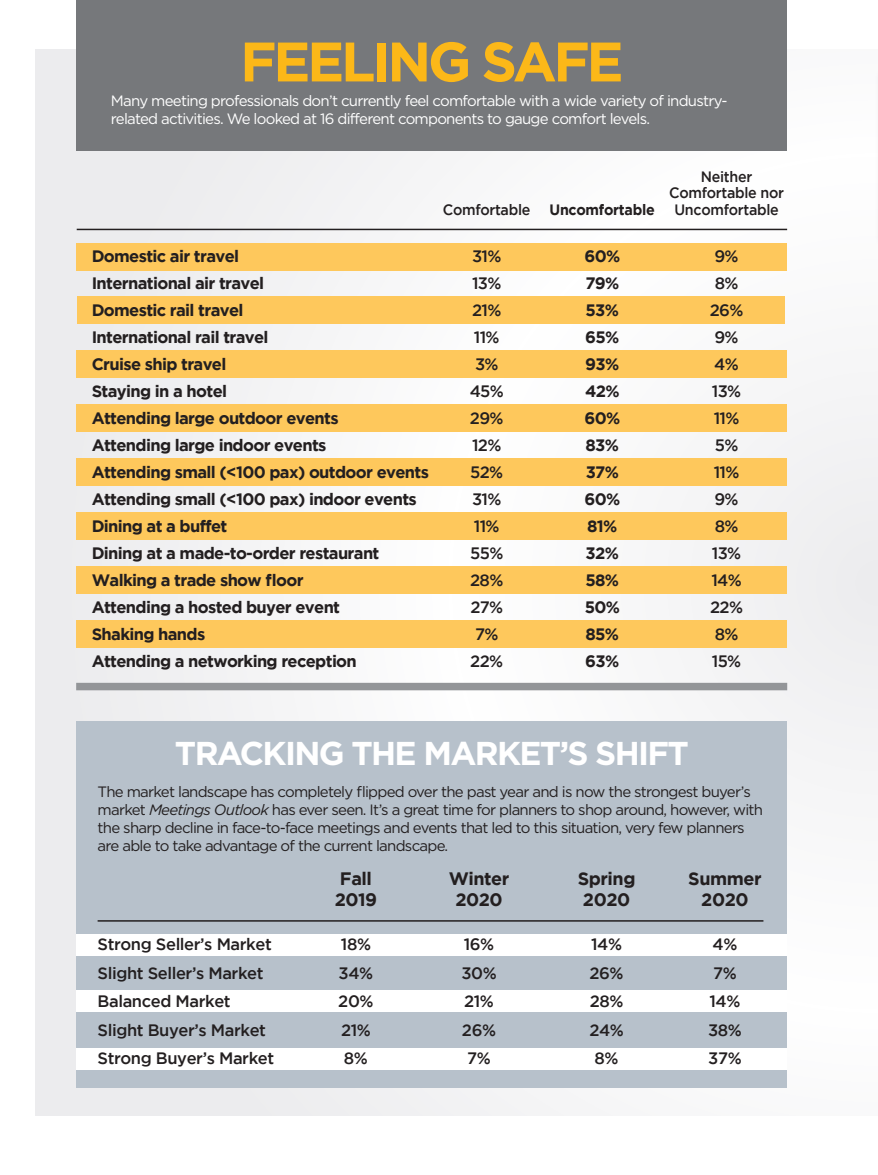
<style>
.page{position:relative;width:878px;height:1175px;background:#fff}
.page>*{position:absolute;margin:0;border:0;box-sizing:border-box;transform-origin:0 0}
.t1{font:700 55.5px "Gotham";letter-spacing:-.06em;color:#fcb818}
.t2{font:700 33px "Gotham";letter-spacing:-.05em;color:#fff}
.t3{font:700 18px "Gotham";letter-spacing:-.025em;color:#231f20}
.t4{font:700 16.5px "Gotham";letter-spacing:-.04em;color:#231f20}
.t5{font:500 16.5px "Gotham";letter-spacing:-.025em;color:#231f20}
.t6{font:15px/18px "Gotham";letter-spacing:-.05em;color:#231f20}
.t7{font:15px/18px "Gotham";letter-spacing:-.05em;color:#fff}
.t8{font:500 15px "Gotham";letter-spacing:-.02em;color:#231f20;scale:.95 1}
.t9{font:700 15px "Gotham";letter-spacing:-.02em;color:#231f20;scale:.95 1}
.s1{font-style:italic}
</style>
<div class="page">
<div style="left:35px;top:49px;width:843px;height:1066px;background:#f6f5f6"></div>
<div style="left:77px;top:721px;width:710px;height:366px;background:#b7c1cb"></div>
<div style="left:77px;top:243px;width:710px;height:27px;background:#fec85c"></div>
<div style="left:77px;top:351px;width:710px;height:27px;background:#fec85c"></div>
<div style="left:77px;top:405px;width:710px;height:27px;background:#fec85c"></div>
<div style="left:77px;top:459px;width:710px;height:27px;background:#fec85c"></div>
<div style="left:77px;top:513px;width:710px;height:27px;background:#fec85c"></div>
<div style="left:77px;top:567px;width:710px;height:27px;background:#fec85c"></div>
<div style="left:77px;top:621px;width:710px;height:27px;background:#fec85c"></div>
<div style="left:77px;top:297px;width:707px;height:27px;background:#fec85c"></div>
<div style="left:77px;top:0;width:710px;height:150px;background:#76787b"></div>
<hr style="left:874px;top:66px;width:4px;height:210px;background:#fbfbfb">
<div style="left:76px;top:683px;width:711px;height:7px;background:#939598"></div>
<hr style="left:77px;top:229px;width:710px;height:1px;background:#231f20">
<hr style="left:98px;top:920px;width:665px;height:1px;background:#231f20">
<div style="left:77px;top:934px;width:710px;height:22px;background:#fff"></div>
<div style="left:77px;top:990px;width:710px;height:22px;background:#fff"></div>
<div style="left:77px;top:1048px;width:710px;height:22px;background:#fff"></div>
<p class="t1" style="left:240px;top:25px;width:385px">FEELING SAFE</p>
<p class="t7" style="left:111px;top:91px;width:618px">Many meeting professionals don’t currently feel comfortable with a wide variety of industry&shy;related activities. We looked at 16 different components to gauge comfort levels.</p>
<p class="t8" style="left:700px;top:168px;width:56px">Neither</p>
<p class="t8" style="left:669px;top:185px;width:122px">Comfortable nor</p>
<p class="t8" style="left:443px;top:201px;width:94px">Comfortable</p>
<p class="t9" style="left:549px;top:201px;width:112px">Uncomfortable</p>
<p class="t8" style="left:674px;top:201px;width:111px">Uncomfortable</p>
<p class="t4" style="left:92px;top:247px;width:149px">Domestic air travel</p>
<p class="t5" style="left:472px;top:247px;width:31px">31%</p>
<p class="t4" style="left:584px;top:247px;width:37px">60%</p>
<p class="t5" style="left:714px;top:247px;width:26px">9%</p>
<p class="t4" style="left:92px;top:274px;width:174px">International air travel</p>
<p class="t5" style="left:472px;top:274px;width:31px">13%</p>
<p class="t4" style="left:585px;top:274px;width:36px">79%</p>
<p class="t5" style="left:714px;top:274px;width:25px">8%</p>
<p class="t4" style="left:92px;top:301px;width:153px">Domestic rail travel</p>
<p class="t5" style="left:472px;top:301px;width:31px">21%</p>
<p class="t4" style="left:585px;top:301px;width:35px">53%</p>
<p class="t5" style="left:709px;top:301px;width:35px">26%</p>
<p class="t4" style="left:92px;top:328px;width:178px">International rail travel</p>
<p class="t5" style="left:474px;top:328px;width:27px">11%</p>
<p class="t4" style="left:585px;top:328px;width:36px">65%</p>
<p class="t5" style="left:714px;top:328px;width:26px">9%</p>
<p class="t4" style="left:92px;top:355px;width:136px">Cruise ship travel</p>
<p class="t5" style="left:475px;top:355px;width:25px">3%</p>
<p class="t4" style="left:585px;top:355px;width:36px">93%</p>
<p class="t5" style="left:714px;top:355px;width:26px">4%</p>
<p class="t4" style="left:92px;top:382px;width:137px">Staying in a hotel</p>
<p class="t5" style="left:469px;top:382px;width:36px">45%</p>
<p class="t4" style="left:585px;top:382px;width:36px">42%</p>
<p class="t5" style="left:711px;top:382px;width:31px">13%</p>
<p class="t4" style="left:92px;top:409px;width:248px">Attending large outdoor events</p>
<p class="t5" style="left:470px;top:409px;width:35px">29%</p>
<p class="t4" style="left:584px;top:409px;width:37px">60%</p>
<p class="t5" style="left:713px;top:409px;width:27px">11%</p>
<p class="t4" style="left:92px;top:436px;width:236px">Attending large indoor events</p>
<p class="t5" style="left:472px;top:436px;width:31px">12%</p>
<p class="t4" style="left:585px;top:436px;width:35px">83%</p>
<p class="t5" style="left:714px;top:436px;width:25px">5%</p>
<p class="t4" style="left:92px;top:463px;width:339px">Attending small (&lt;100 pax) outdoor events</p>
<p class="t5" style="left:470px;top:463px;width:35px">52%</p>
<p class="t4" style="left:585px;top:463px;width:35px">37%</p>
<p class="t5" style="left:713px;top:463px;width:27px">11%</p>
<p class="t4" style="left:92px;top:490px;width:326px">Attending small (&lt;100 pax) indoor events</p>
<p class="t5" style="left:472px;top:490px;width:31px">31%</p>
<p class="t4" style="left:584px;top:490px;width:37px">60%</p>
<p class="t5" style="left:714px;top:490px;width:26px">9%</p>
<p class="t4" style="left:92px;top:517px;width:137px">Dining at a buffet</p>
<p class="t5" style="left:474px;top:517px;width:27px">11%</p>
<p class="t4" style="left:587px;top:517px;width:32px">81%</p>
<p class="t5" style="left:714px;top:517px;width:25px">8%</p>
<p class="t4" style="left:92px;top:544px;width:289px">Dining at a made-to-order restaurant</p>
<p class="t5" style="left:470px;top:544px;width:35px">55%</p>
<p class="t4" style="left:585px;top:544px;width:35px">32%</p>
<p class="t5" style="left:711px;top:544px;width:31px">13%</p>
<p class="t4" style="left:92px;top:571px;width:213px">Walking a trade show floor</p>
<p class="t5" style="left:470px;top:571px;width:35px">28%</p>
<p class="t4" style="left:585px;top:571px;width:35px">58%</p>
<p class="t5" style="left:711px;top:571px;width:32px">14%</p>
<p class="t4" style="left:92px;top:598px;width:250px">Attending a hosted buyer event</p>
<p class="t5" style="left:470px;top:598px;width:34px">27%</p>
<p class="t4" style="left:584px;top:598px;width:37px">50%</p>
<p class="t5" style="left:710px;top:598px;width:34px">22%</p>
<p class="t4" style="left:92px;top:625px;width:115px">Shaking hands</p>
<p class="t5" style="left:475px;top:625px;width:25px">7%</p>
<p class="t4" style="left:585px;top:625px;width:35px">85%</p>
<p class="t5" style="left:714px;top:625px;width:25px">8%</p>
<p class="t4" style="left:92px;top:652px;width:267px">Attending a networking reception</p>
<p class="t5" style="left:470px;top:652px;width:34px">22%</p>
<p class="t4" style="left:585px;top:652px;width:36px">63%</p>
<p class="t5" style="left:711px;top:652px;width:31px">15%</p>
<p class="t2" style="left:175px;top:731px;width:515px">TRACKING THE MARKET’S SHIFT</p>
<p class="t6" style="left:98px;top:782px;width:667px">The market landscape has completely flipped over the past year and is now the strongest buyer’s market <span class="s1">Meetings Outlook</span> has ever seen. It’s a great time for planners to shop around, however, with the sharp decline in face-to-face meetings and events that led to this situation, very few planners are able to take advantage of the current landscape.</p>
<p class="t3" style="left:340px;top:868px;width:33px">Fall</p>
<p class="t3" style="left:448px;top:868px;width:62px">Winter</p>
<p class="t3" style="left:577px;top:868px;width:59px">Spring</p>
<p class="t3" style="left:688px;top:868px;width:75px">Summer</p>
<p class="t3" style="left:335px;top:889px;width:44px">2019</p>
<p class="t3" style="left:455px;top:889px;width:49px">2020</p>
<p class="t3" style="left:583px;top:889px;width:49px">2020</p>
<p class="t3" style="left:701px;top:889px;width:49px">2020</p>
<p class="t5" style="left:98px;top:935px;width:176px">Strong Seller’s Market</p>
<p class="t5" style="left:341px;top:935px;width:32px">18%</p>
<p class="t5" style="left:463px;top:935px;width:32px">16%</p>
<p class="t5" style="left:591px;top:935px;width:32px">14%</p>
<p class="t5" style="left:712px;top:935px;width:26px">4%</p>
<p class="t5" style="left:98px;top:963px;width:167px">Slight Seller’s Market</p>
<p class="t5" style="left:338px;top:963px;width:36px">34%</p>
<p class="t5" style="left:461px;top:963px;width:37px">30%</p>
<p class="t5" style="left:589px;top:963px;width:36px">26%</p>
<p class="t5" style="left:713px;top:963px;width:25px">7%</p>
<p class="t5" style="left:98px;top:992px;width:135px">Balanced Market</p>
<p class="t5" style="left:338px;top:992px;width:37px">20%</p>
<p class="t5" style="left:464px;top:992px;width:31px">21%</p>
<p class="t5" style="left:589px;top:992px;width:35px">28%</p>
<p class="t5" style="left:709px;top:992px;width:32px">14%</p>
<p class="t5" style="left:98px;top:1020px;width:170px">Slight Buyer’s Market</p>
<p class="t5" style="left:341px;top:1020px;width:31px">21%</p>
<p class="t5" style="left:462px;top:1020px;width:36px">26%</p>
<p class="t5" style="left:589px;top:1020px;width:36px">24%</p>
<p class="t5" style="left:708px;top:1020px;width:35px">38%</p>
<p class="t5" style="left:98px;top:1049px;width:178px">Strong Buyer’s Market</p>
<p class="t5" style="left:344px;top:1049px;width:25px">8%</p>
<p class="t5" style="left:467px;top:1049px;width:25px">7%</p>
<p class="t5" style="left:594px;top:1049px;width:25px">8%</p>
<p class="t5" style="left:708px;top:1049px;width:35px">37%</p>
</div>
